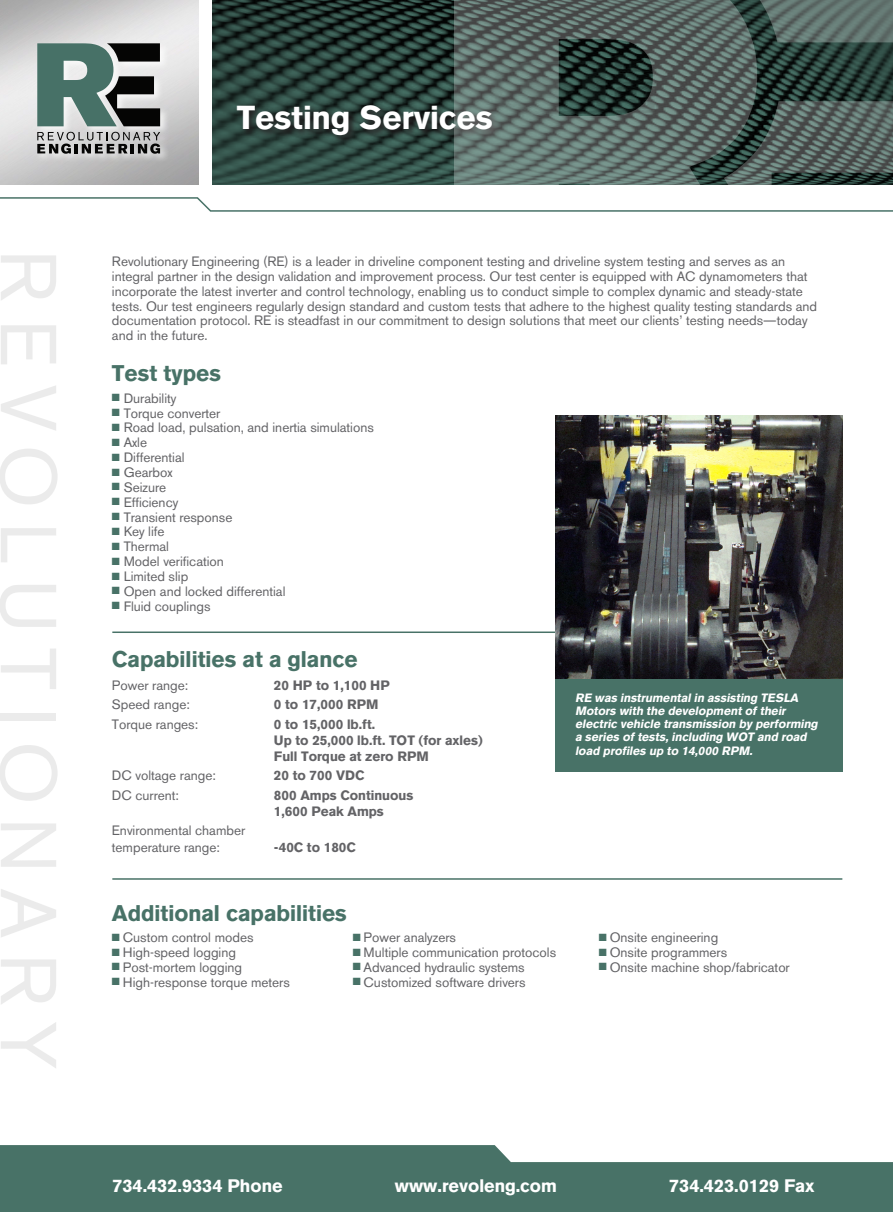
<style>
.page{position:relative;width:893px;height:1212px;background:#fff}
.page>*{position:absolute;margin:0;border:0;box-sizing:border-box;transform-origin:0 0}
.t1{font:700 32.85px "Volvo Sans";color:#fff}
.t2{font:700 22.5px "Volvo Sans";color:#487267}
.t3{font:700 18px "Volvo Sans";color:#fff}
.No_Spacing{font:13.5px/14.9px "Volvo Sans";color:#636366}
.No_Spacing-2{font:700 13.5px/16.2px "Volvo Sans";color:#636366}
.t4{font:italic 700 12px/13.2px "Volvo Sans";color:#fff}
.s1{color:#487267}
</style>
<div class="page">
<div style="left:555px;top:678px;width:287px;height:94px;background:#487267"></div>
<svg style="left:0;top:1145px;width:893px;height:67px;background:#5c8177"></svg>
<svg style="left:0;top:0;width:893px;height:212px"></svg>
<svg style="left:454px;top:0;width:316px;height:204px;background:#62716d"></svg>
<svg style="left:1px;top:255px;width:55px;height:45px"></svg>
<svg style="left:1px;top:325px;width:55px;height:39px"></svg>
<svg style="left:1px;top:386px;width:55px;height:45px"></svg>
<svg style="left:0;top:449px;width:58px;height:55px"></svg>
<svg style="left:1px;top:528px;width:55px;height:34px"></svg>
<svg style="left:0;top:585px;width:56px;height:42px"></svg>
<svg style="left:1px;top:649px;width:55px;height:40px"></svg>
<div style="left:1px;top:713px;width:55px;height:8px;background:#ebebeb"></div>
<svg style="left:0;top:745px;width:58px;height:56px"></svg>
<svg style="left:1px;top:823px;width:55px;height:44px"></svg>
<svg style="left:1px;top:889px;width:55px;height:48px"></svg>
<svg style="left:1px;top:959px;width:55px;height:45px"></svg>
<svg style="left:1px;top:1022px;width:55px;height:46px"></svg>
<hr style="left:112px;top:631px;width:629px;height:2px;background:#487267">
<img style="left:555px;top:415px;width:287px;height:263px">
<hr style="left:112px;top:878px;width:730px;height:2px;background:#487267">
<p class="t1" style="left:237px;top:98px;width:258px">Testing Services</p>
<p class="No_Spacing" style="left:112px;top:254px;width:707px">Revolutionary Engineering (RE) is a leader in driveline component testing and driveline system testing and serves as an integral partner in the design validation and improvement process. Our test center is equipped with AC dynamometers that incorporate the latest inverter and control technology, enabling us to conduct simple to complex dynamic and steady-state tests. Our test engineers regularly design standard and custom tests that adhere to the highest quality testing standards and documentation protocol. RE is steadfast in our commitment to design solutions that meet our clients’ testing needs—today and in the future.</p>
<p class="t2" style="left:112px;top:360px;width:111px">Test types</p>
<p class="No_Spacing" style="left:112px;top:391px;width:66px"><span class="s1">■</span> Durability</p>
<p class="No_Spacing" style="left:112px;top:405px;width:110px"><span class="s1">■</span> Torque converter</p>
<p class="No_Spacing" style="left:112px;top:420px;width:263px"><span class="s1">■</span> Road load, pulsation, and inertia simulations</p>
<p class="No_Spacing" style="left:112px;top:435px;width:37px"><span class="s1">■</span> Axle</p>
<p class="No_Spacing" style="left:112px;top:450px;width:74px"><span class="s1">■</span> Differential</p>
<p class="No_Spacing" style="left:112px;top:465px;width:62px"><span class="s1">■</span> Gearbox</p>
<p class="No_Spacing" style="left:112px;top:480px;width:56px"><span class="s1">■</span> Seizure</p>
<p class="No_Spacing" style="left:112px;top:495px;width:68px"><span class="s1">■</span> Efficiency</p>
<p class="No_Spacing" style="left:112px;top:509px;width:122px"><span class="s1">■</span> Transient response</p>
<p class="No_Spacing" style="left:112px;top:524px;width:54px"><span class="s1">■</span> Key life</p>
<p class="No_Spacing" style="left:112px;top:539px;width:59px"><span class="s1">■</span> Thermal</p>
<p class="No_Spacing" style="left:112px;top:554px;width:113px"><span class="s1">■</span> Model verification</p>
<p class="No_Spacing" style="left:112px;top:569px;width:78px"><span class="s1">■</span> Limited slip</p>
<p class="No_Spacing" style="left:112px;top:584px;width:175px"><span class="s1">■</span> Open and locked differential</p>
<p class="No_Spacing" style="left:112px;top:598px;width:100px"><span class="s1">■</span> Fluid couplings</p>
<p class="t2" style="left:112px;top:645px;width:247px">Capabilities at a glance</p>
<p class="No_Spacing" style="left:112px;top:677px;width:78px">Power range:</p>
<p class="No_Spacing-2" style="left:274px;top:677px;width:117px">20 HP to 1,100 HP</p>
<p class="No_Spacing" style="left:112px;top:697px;width:80px">Speed range:</p>
<p class="No_Spacing-2" style="left:274px;top:696px;width:106px">0 to 17,000 RPM</p>
<p class="No_Spacing" style="left:112px;top:716px;width:88px">Torque ranges:</p>
<p class="No_Spacing-2" style="left:274px;top:716px;width:210px">0 to 15,000 lb.ft.<br>Up to 25,000 lb.ft. TOT (for axles)<br>Full Torque at zero RPM</p>
<p class="No_Spacing" style="left:112px;top:768px;width:106px">DC voltage range:</p>
<p class="No_Spacing-2" style="left:274px;top:767px;width:92px">20 to 700 VDC</p>
<p class="No_Spacing" style="left:112px;top:788px;width:69px">DC current:</p>
<p class="No_Spacing-2" style="left:274px;top:787px;width:141px">800 Amps Continuous<br>1,600 Peak Amps</p>
<p class="No_Spacing" style="left:112px;top:822px;width:135px;line-height:16.2px">Environmental chamber temperature range:</p>
<p class="t4" style="left:575px;top:691px;width:247px">RE was instrumental in assisting TESLA Motors with the development of their electric vehicle transmission by performing a series of tests, including WOT and road load profiles up to 14,000 RPM.</p>
<p class="No_Spacing-2" style="left:274px;top:839px;width:83px">-40C to 180C</p>
<p class="t2" style="left:112px;top:899px;width:237px">Additional capabilities</p>
<p class="No_Spacing" style="left:112px;top:930px;width:143px"><span class="s1">■</span> Custom control modes</p>
<p class="No_Spacing" style="left:112px;top:945px;width:126px"><span class="s1">■</span> High-speed logging</p>
<p class="No_Spacing" style="left:112px;top:960px;width:132px"><span class="s1">■</span> Post-mortem logging</p>
<p class="No_Spacing" style="left:112px;top:974px;width:179px"><span class="s1">■</span> High-response torque meters</p>
<p class="No_Spacing" style="left:353px;top:930px;width:105px"><span class="s1">■</span> Power analyzers</p>
<p class="No_Spacing" style="left:353px;top:945px;width:205px"><span class="s1">■</span> Multiple communication protocols</p>
<p class="No_Spacing" style="left:353px;top:960px;width:173px"><span class="s1">■</span> Advanced hydraulic systems</p>
<p class="No_Spacing" style="left:353px;top:974px;width:174px"><span class="s1">■</span> Customized software drivers</p>
<p class="No_Spacing" style="left:599px;top:930px;width:121px"><span class="s1">■</span> Onsite engineering</p>
<p class="No_Spacing" style="left:599px;top:945px;width:130px"><span class="s1">■</span> Onsite programmers</p>
<p class="No_Spacing" style="left:599px;top:960px;width:193px"><span class="s1">■</span> Onsite machine shop/fabricator</p>
<p class="t3" style="left:112px;top:1174px;width:172px">734.432.9334 Phone</p>
<p class="t3" style="left:395px;top:1174px;width:164px">www.revoleng.com</p>
<p class="t3" style="left:669px;top:1174px;width:147px">734.423.0129 Fax</p>
</div>
